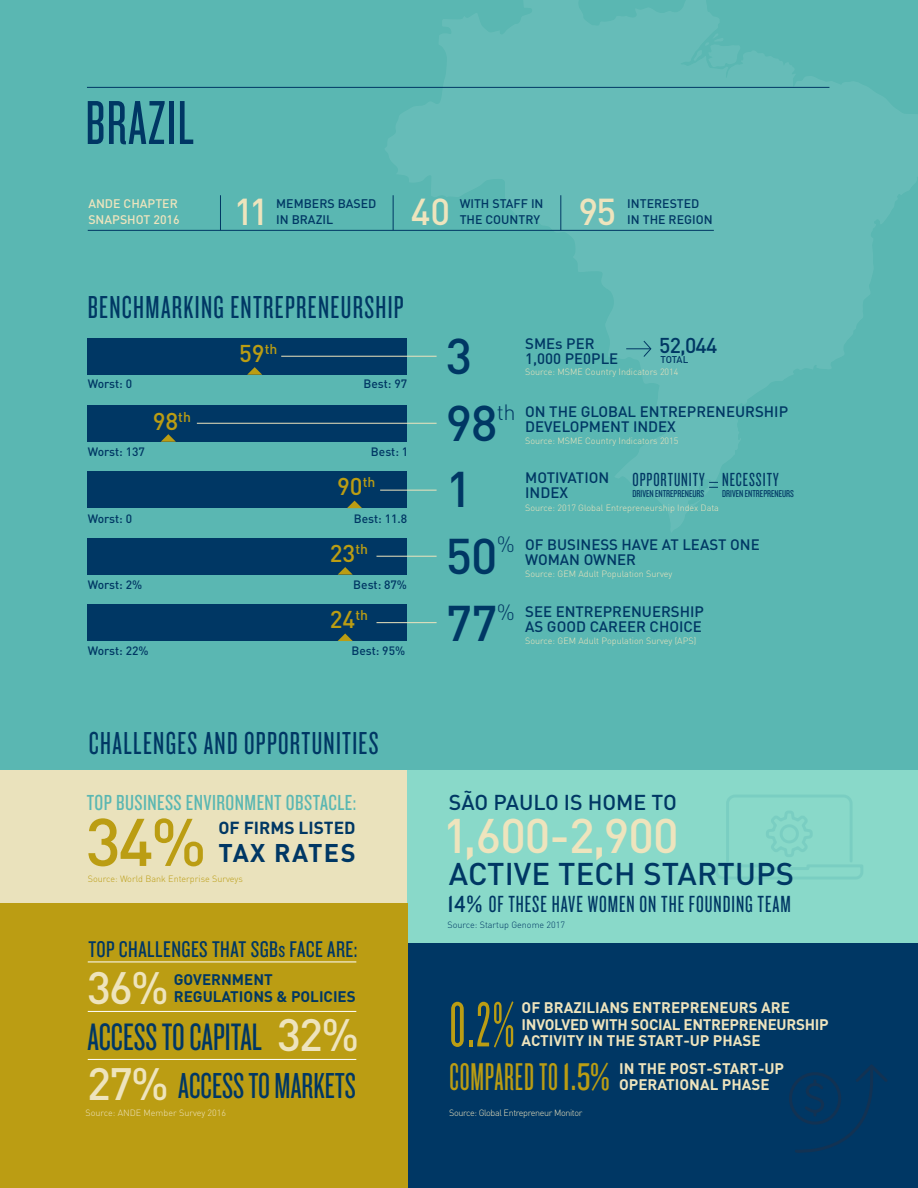
<style>
.page{position:relative;width:918px;height:1188px;background:#5ab7b2}
.page>*{position:absolute;margin:0;border:0;box-sizing:border-box;transform-origin:0 0}
.t1{font:66.15px "Knockout HTF26 Junior Flyweight";color:#bb9d13}
.t2{font:500 66.15px "DIN";color:#bb9d13}
.t3{font:64.5px "Knockout HTF27 Junior Bantamwt";letter-spacing:.02em;color:#003764}
.t4{font:500 49.5px/66.4px "DIN";color:#003764}
.t5{font:500 48px "DIN";letter-spacing:-.02em;color:#eee4bd}
.t6{font:500 44.85px "DIN";color:#eee4bd}
.t7{font:40.2px "Knockout HTF26 Junior Flyweight";letter-spacing:.02em;color:#bb9d13}
.t8{font:39.75px "Knockout HTF27 Junior Bantamwt";color:#003764}
.t9{font:37.5px "Knockout HTF27 Junior Bantamwt";color:#003764}
.t10{font:500 37.05px "DIN";color:#eee4bd}
.t11{font:33px "Knockout HTF27 Junior Bantamwt";letter-spacing:.04em;color:#003764}
.t12{font:500 31.05px "DIN";letter-spacing:.005em;color:#003764}
.t13{font:700 25.35px "DIN";letter-spacing:.055em;color:#003764}
.t14{font:24.3px "Knockout HTF27 Junior Bantamwt";letter-spacing:.04em;color:#003764}
.t15{font:500 24px "DIN";color:#bb9d13}
.t16{font:23.55px "Knockout HTF28 Junior Featherwt";letter-spacing:.02em;color:#003764}
.t17{font:22.65px "Knockout HTF28 Junior Featherwt";letter-spacing:.02em;color:#5ab7b2}
.t18{font:300 21.9px "DIN";color:#003764}
.t19{font:500 21.3px "DIN";color:#003764}
.t20{font:500 21.15px "DIN";color:#003764}
.t21{font:19.65px "Knockout HTF27 Junior Bantamwt";letter-spacing:.05em;color:#003764}
.t22{font:700 17.25px "DIN";color:#003764}
.t23{font:700 15.15px/16.6px "DIN";color:#eee4bd}
.t24{font:700 15.15px/16.6px "DIN";color:#003764}
.t25{font:500 15px/15px "DIN";color:#003764}
.t26{font:500 12.3px/16px "DIN";color:#003764}
.t27{font:500 12.3px/16px "DIN";color:#eee4bd}
.t28{font:500 12px "DIN";color:#003764}
.t29{font:10.35px "Knockout HTF28 Junior Featherwt";color:#003764}
.t30{font:500 9.75px "DIN";letter-spacing:-.02em;color:#003764}
.t31{font:300 9px "DIN";color:#eee4bd}
.t32{font:300 9px "DIN";color:#bb9d13}
.t33{font:300 9px "DIN";letter-spacing:-.04em;color:#eee4bd}
.t34{font:300 9px "DIN";color:#003764}
.s1{font-family:"Knockout HTF30 Junior Welterwt"}
.s2{font-family:"Knockout HTF28 Junior Featherwt"}
</style>
<div class="page">
<svg style="left:384px;top:0;width:534px;height:532px"></svg>
<hr style="left:393px;top:195px;width:1px;height:35px;background:#003764">
<hr style="left:220px;top:195px;width:1px;height:35px;background:#003764">
<hr style="left:561px;top:195px;width:1px;height:35px;background:#003764">
<div style="left:407px;top:770px;width:511px;height:181px;background:#89d9c9"></div>
<div style="left:0;top:770px;width:407px;height:134px;background:#eee4bd"></div>
<div style="left:407px;top:944px;width:511px;height:244px;background:#003764"></div>
<div style="left:0;top:904px;width:407px;height:284px;background:#bb9d13"></div>
<hr style="left:88px;top:1011px;width:268px;height:1px;background:#fff">
<hr style="left:88px;top:962px;width:268px;height:1px;background:#fff">
<hr style="left:88px;top:1059px;width:268px;height:1px;background:#fff">
<svg style="left:789px;top:1064px;width:98px;height:89px"></svg>
<hr style="left:87px;top:87px;width:742px;height:1px;background:#003764">
<hr style="left:88px;top:230px;width:626px;height:1px;background:#003764">
<div style="left:88px;top:338px;width:319px;height:37px;background:#003764"></div>
<div style="left:88px;top:405px;width:319px;height:37px;background:#003764"></div>
<div style="left:88px;top:472px;width:319px;height:36px;background:#003764"></div>
<div style="left:88px;top:538px;width:319px;height:37px;background:#003764"></div>
<div style="left:88px;top:605px;width:319px;height:36px;background:#003764"></div>
<hr style="left:281px;top:356px;width:156px;height:1px;background:#eee4bd">
<svg style="left:247px;top:367px;width:15px;height:8px"></svg>
<svg style="left:161px;top:434px;width:15px;height:8px"></svg>
<hr style="left:197px;top:423px;width:240px;height:1px;background:#eee4bd">
<hr style="left:380px;top:490px;width:57px;height:1px;background:#eee4bd">
<hr style="left:376px;top:556px;width:61px;height:1px;background:#eee4bd">
<hr style="left:376px;top:622px;width:61px;height:1px;background:#eee4bd">
<svg style="left:347px;top:501px;width:15px;height:7px"></svg>
<svg style="left:338px;top:567px;width:15px;height:8px"></svg>
<svg style="left:338px;top:633px;width:15px;height:8px"></svg>
<svg style="left:709px;top:482px;width:9px;height:6px"></svg>
<svg style="left:715px;top:795px;width:148px;height:84px"></svg>
<svg style="left:626px;top:340px;width:26px;height:17px"></svg>
<h2 class="t3" style="left:85px;top:91px;width:110px">BRAZIL</h2>
<h3 class="t27" style="left:88px;top:195px;width:93px">ANDE CHAPTER<br>SNAPSHOT 2016</h3>
<h3 class="t10" style="left:234px;top:188px;width:37px">11</h3>
<h3 class="t10" style="left:411px;top:188px;width:41px">40</h3>
<h3 class="t26" style="left:276px;top:195px;width:102px">MEMBERS BASED<br>IN BRAZIL</h3>
<h3 class="t26" style="left:460px;top:195px;width:85px">WITH STAFF IN</h3>
<h3 class="t26" style="left:460px;top:211px;width:82px">THE COUNTRY</h3>
<h3 class="t11" style="left:88px;top:291px;width:317px">BENCHMARKING ENTREPRENEURSHIP</h3>
<h3 class="t10" style="left:578px;top:188px;width:39px">95</h3>
<h3 class="t26" style="left:627px;top:195px;width:87px">INTERESTED<br>IN THE REGION</h3>
<h3 class="t15" style="left:239px;top:338px;width:40px">59<sup>th</sup></h3>
<h3 class="t28" style="left:88px;top:376px;width:46px">Worst: 0</h3>
<h3 class="t28" style="left:364px;top:376px;width:45px">Best: 97</h3>
<h3 class="t15" style="left:153px;top:406px;width:40px">98<sup>th</sup></h3>
<h3 class="t28" style="left:88px;top:444px;width:59px">Worst: 137</h3>
<h3 class="t28" style="left:371px;top:444px;width:39px">Best: 1</h3>
<h3 class="t15" style="left:337px;top:471px;width:40px">90<sup>th</sup></h3>
<h3 class="t28" style="left:88px;top:511px;width:46px">Worst: 0</h3>
<h3 class="t28" style="left:354px;top:511px;width:55px">Best: 11.8</h3>
<h3 class="t15" style="left:330px;top:538px;width:40px">23<sup>th</sup></h3>
<h3 class="t28" style="left:88px;top:577px;width:56px">Worst: 2%</h3>
<h3 class="t28" style="left:353px;top:577px;width:55px">Best: 87%</h3>
<h3 class="t15" style="left:330px;top:604px;width:40px">24<sup>th</sup></h3>
<h3 class="t28" style="left:88px;top:643px;width:62px">Worst: 22%</h3>
<h3 class="t28" style="left:351px;top:643px;width:55px">Best: 95%</h3>
<h3 class="t11" style="left:89px;top:727px;width:291px">CHALLENGES AND OPPORTUNITIES</h3>
<h3 class="t17" style="left:87px;top:791px;width:271px">TOP BUSINESS ENVIRONMENT OBSTACLE:</h3>
<h1 class="t2" style="left:86px;top:800px;width:123px">34%</h1>
<h3 class="t22" style="left:218px;top:816px;width:139px">OF FIRMS LISTED</h3>
<h3 class="t13" style="left:218px;top:836px;width:139px">TAX RATES</h3>
<p class="t32" style="left:88px;top:873px;width:157px">Source: World Bank Enterprise Surveys</p>
<h3 class="t16" style="left:88px;top:937px;width:271px">TOP CHALLENGES THAT SGBs FACE ARE:</h3>
<h3 class="t6" style="left:87px;top:959px;width:83px">36%</h3>
<h3 class="t24" style="left:174px;top:971px;width:183px">GOVERNMENT<br>REGULATIONS &amp; POLICIES</h3>
<h3 class="t8" style="left:87px;top:1017px;width:176px">ACCESS TO CAPITAL</h3>
<h3 class="t9" style="left:178px;top:1067px;width:179px">ACCESS TO MARKETS</h3>
<h3 class="t6" style="left:277px;top:1007px;width:83px">32%</h3>
<h3 class="t6" style="left:87px;top:1055px;width:83px">27%</h3>
<h3 class="t20" style="left:659px;top:331px;width:60px">52,044</h3>
<h3 class="t4" style="left:446px;top:322px;width:28px">3</h3>
<h3 class="t25" style="left:525px;top:335px;width:95px">SMEs PER<br>1,000 PE0PLE</h3>
<h3 class="t25" style="left:525px;top:404px;width:264px">ON THE GLOBAL ENTREPRENEURSHIP<br>DEVELOPMENT INDEX</h3>
<p class="t30" style="left:660px;top:354px;width:29px">TOTAL</p>
<p class="t31" style="left:525px;top:366px;width:155px">Source: MSME Country Indicators 2014</p>
<h3 class="t4" style="left:446px;top:388px;width:53px">98</h3>
<h3 class="t18" style="left:497px;top:398px;width:20px">th</h3>
<h3 class="t4" style="left:446px;top:455px;width:53px">1<br>50</h3>
<p class="t31" style="left:525px;top:436px;width:155px">Source: MSME Country Indicators 2015</p>
<h3 class="t25" style="left:525px;top:470px;width:86px">MOTIVATION<br>INDEX</h3>
<h3 class="t21" style="left:632px;top:470px;width:148px">OPPORTUNITY NECESSITY</h3>
<p class="t29" style="left:633px;top:489px;width:73px">DRIVEN ENTREPRENEURS</p>
<p class="t29" style="left:722px;top:489px;width:73px">DRIVEN ENTREPRENEURS</p>
<p class="t31" style="left:525px;top:502px;width:195px">Source: 2017 Global Entrepreneurship Index Data</p>
<h3 class="t18" style="left:497px;top:531px;width:20px">%</h3>
<h3 class="t25" style="left:525px;top:536px;width:236px">OF BUSINESS HAVE AT LEAST ONE<br>WOMAN OWNER</h3>
<p class="t31" style="left:525px;top:569px;width:149px">Source: GEM Adult Population Survey</p>
<h3 class="t4" style="left:446px;top:588px;width:53px">77</h3>
<h3 class="t18" style="left:497px;top:598px;width:20px">%</h3>
<h3 class="t25" style="left:525px;top:604px;width:180px">SEE ENTREPRENUERSHIP<br>AS GOOD CAREER CHOICE</h3>
<p class="t31" style="left:525px;top:635px;width:173px">Source: GEM Adult Population Survey (APS)</p>
<h3 class="t19" style="left:449px;top:789px;width:229px">SÃO PAULO IS HOME TO</h3>
<h3 class="t5" style="left:443px;top:805px;width:237px">1,600-2,900</h3>
<h3 class="t12" style="left:449px;top:854px;width:347px">ACTIVE TECH STARTUPS</h3>
<h3 class="t14" style="left:447px;top:892px;width:345px"><span class="s1">14%</span> OF THESE HAVE WOMEN ON THE FOUNDING TEAM</h3>
<p class="t34" style="left:447px;top:919px;width:119px">Source: Startup Genome 2017</p>
<h1 class="t1" style="left:449px;top:993px;width:67px">0.2%</h1>
<h3 class="t7" style="left:449px;top:1057px;width:162px">COMPARED TO <span class="s2">1.5%</span></h3>
<h3 class="t23" style="left:522px;top:999px;width:309px">OF BRAZILIANS ENTREPRENEURS ARE<br>INVOLVED WITH SOCIAL ENTREPRENEURSHIP<br>ACTIVITY IN THE START-UP PHASE</h3>
<h3 class="t23" style="left:619px;top:1059px;width:167px">IN THE POST-START-UP<br>OPERATIONAL PHASE</h3>
<p class="t31" style="left:85px;top:1107px;width:142px">Source: ANDE Member Survey 2016</p>
<p class="t33" style="left:449px;top:1107px;width:135px">Source: Global Entrepreneur Monitor</p>
</div>
